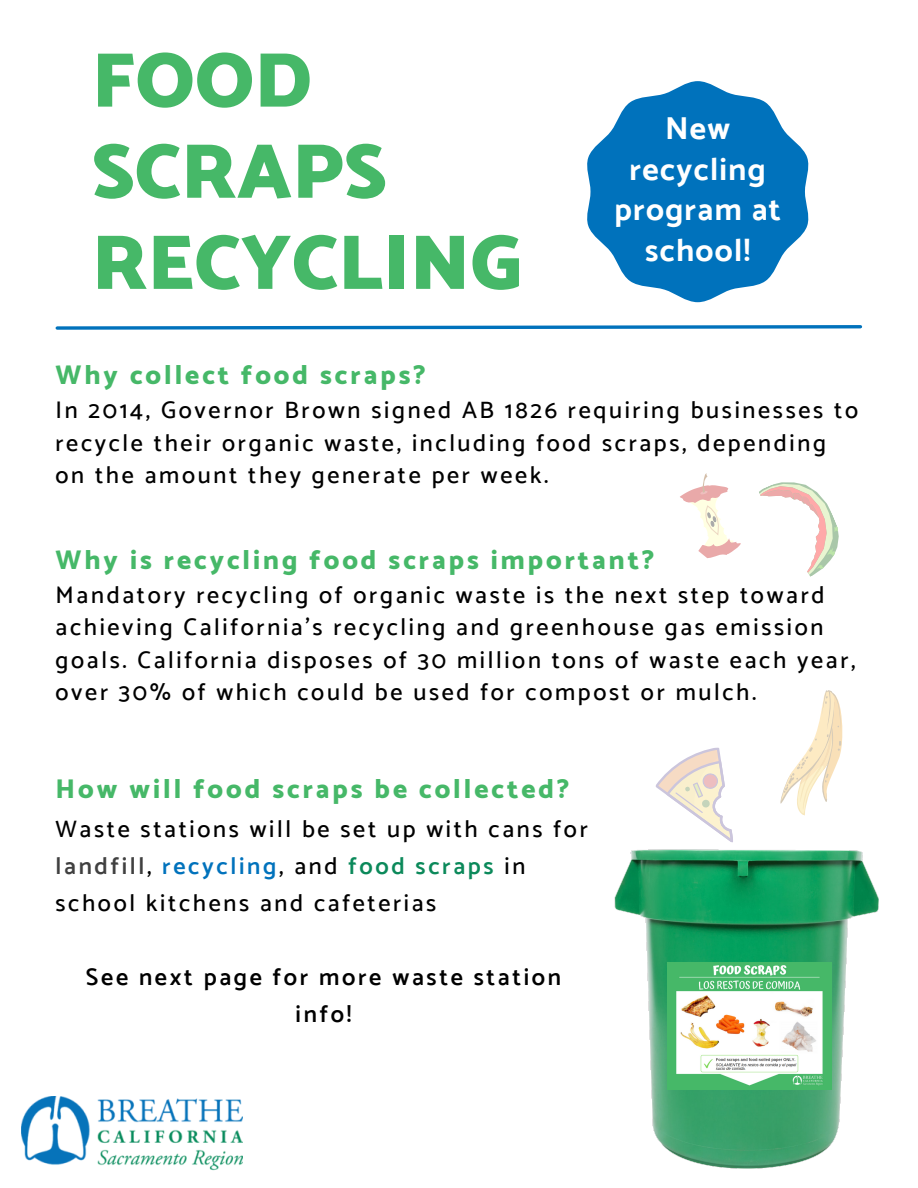
<style>
.page{position:relative;width:918px;height:1188px;background:#fff}
.page>*{position:absolute;margin:0;border:0;box-sizing:border-box;transform-origin:0 0}
.t1{font:900 78px/91.2px "Catamaran";color:#46b868}
.t2{font:700 31.65px/40.5px "Catamaran";letter-spacing:.04em;color:#fff;text-align:center}
.t3{font:800 27px "Catamaran";letter-spacing:.11em;color:#46b868}
.t4{font:500 24px/32.7px "Catamaran";letter-spacing:.11em;color:#000}
.t5{font:600 24px/37.2px "Catamaran";letter-spacing:.11em;color:#000;text-align:center}
.s1{font-weight:600;color:#404040}
.s2{font-weight:600;color:#0072bc}
.s3{font-weight:600;color:#0b895a}
</style>
<div class="page">
<svg style="left:587px;top:81px;width:222px;height:221px;fill:#0072bc"></svg>
<svg style="left:55px;top:325px;width:808px;height:5px"></svg>
<img style="left:21px;top:1096px;width:222px;height:75px">
<img style="left:614px;top:849px;width:265px;height:320px">
<img style="left:667px;top:962px;width:165px;height:127px">
<svg style="left:680px;top:473px;width:61px;height:86px"></svg>
<svg style="left:780px;top:690px;width:63px;height:126px"></svg>
<svg style="left:655px;top:747px;width:78px;height:96px"></svg>
<svg style="left:759px;top:482px;width:80px;height:95px"></svg>
<p class="t1" style="left:92px;top:38px;width:432px">FOOD<br>SCRAPS<br>RECYCLING</p>
<p class="t2" style="left:614px;top:108px;width:168px">New recycling program at school!</p>
<p class="t3" style="left:56px;top:359px;width:372px">Why collect food scraps?</p>
<p class="t4" style="left:56px;top:393px;width:804px">In 2014, Governor Brown signed AB 1826 requiring businesses to recycle their organic waste, including food scraps, depending on the amount they generate per week.</p>
<p class="t3" style="left:56px;top:544px;width:600px">Why is recycling food scraps important?</p>
<p class="t4" style="left:56px;top:578px;width:802px">Mandatory recycling of organic waste is the next step toward achieving California's recycling and greenhouse gas emission goals. California disposes of 30 million tons of waste each year, over 30% of which could be used for compost or mulch.</p>
<p class="t3" style="left:56px;top:773px;width:515px">How will food scraps be collected?</p>
<p class="t4" style="left:56px;top:810px;width:534px;line-height:37.2px">Waste stations will be set up with cans for <span class="s1">landfill</span>, <span class="s2">recycling</span>, and <span class="s3">food scraps</span> in school kitchens and cafeterias</p>
<p class="t5" style="left:86px;top:958px;width:477px">See next page for more waste station info!</p>
</div>
